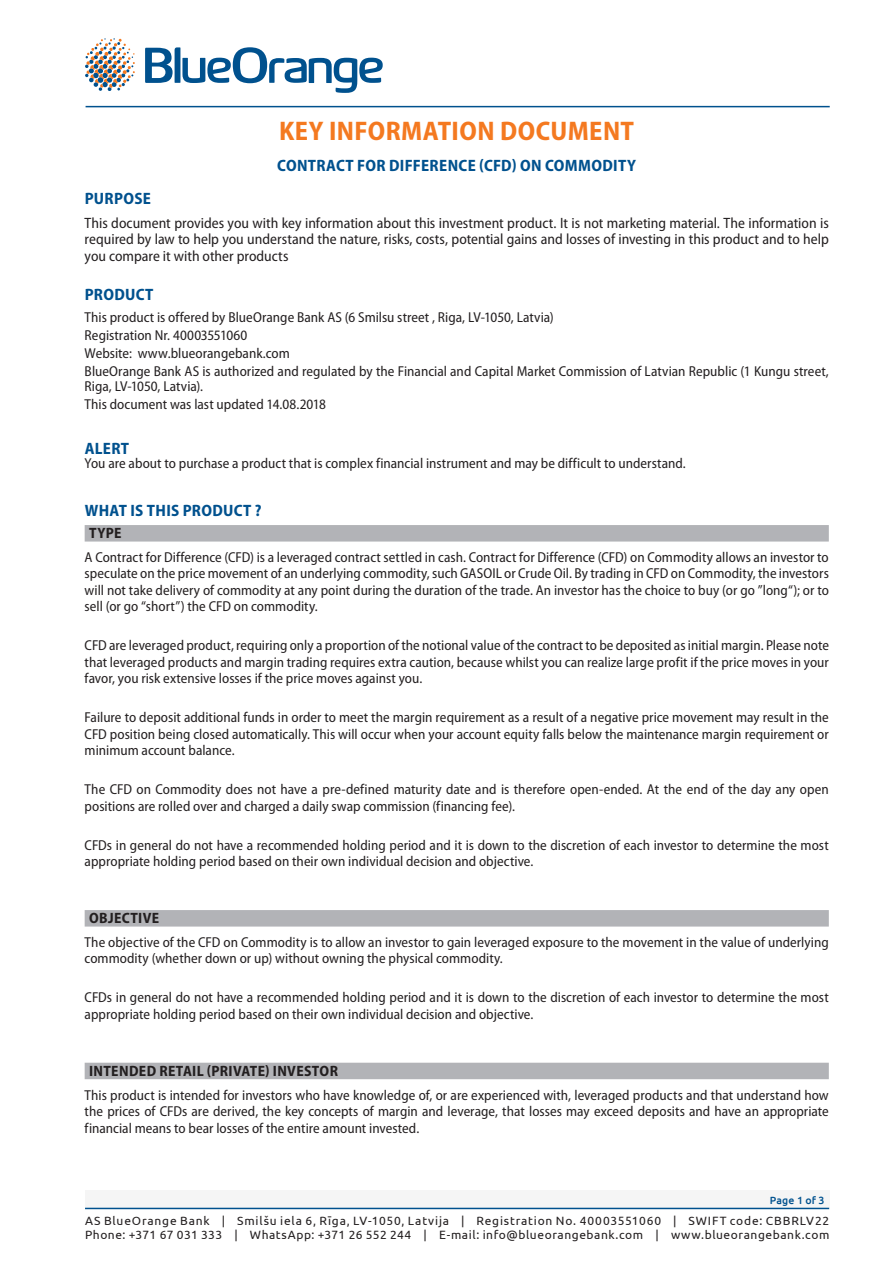
<style>
.page{position:relative;width:893px;height:1263px;background:#fff}
.page>*{position:absolute;margin:0;border:0;box-sizing:border-box;transform-origin:0 0}
.oranžais_vrksts{font:700 semi-condensed 27px "Myriad Pro";letter-spacing:.015em;color:#f47920}
.oranžais_vrksts-2{font:700 semi-condensed 16.5px "Myriad Pro";letter-spacing:.02em;color:#00518e}
.skaidrojumu_VR{font:700 semi-condensed 16.5px "Myriad Pro";letter-spacing:.02em;color:#00518e}
.pamattexts{font:700 semi-condensed 16.5px "Myriad Pro";letter-spacing:.02em;color:#00518e}
.pamattexts-2{font:semi-condensed 15px/16.5px "Myriad Pro";color:#231f20;text-align:justify}
.grafiku_vrksts{font:700 semi-condensed 15px "Myriad Pro";letter-spacing:.025em;color:#231f20}
.pamattexts-3{font:semi-condensed 14.4px/16.5px "Myriad Pro";color:#231f20}
.t1{font:12px/14.1px "Ubuntu";letter-spacing:.06em;color:#231f20}
.t2{font:500 10.5px "Ubuntu";letter-spacing:.02em;color:#00518e}
</style>
<div class="page">
<div style="left:85px;top:1191px;width:744px;height:17px;background:#f5f5f5"></div>
<hr style="left:85px;top:1208px;width:744px;height:1px;background:#00518e">
<svg style="left:145px;top:47px;width:238px;height:46px"></svg>
<svg style="left:85px;top:38px;width:50px;height:53px"></svg>
<hr style="left:86px;top:106px;width:744px;height:1px;background:#00518e">
<div style="left:85px;top:525px;width:744px;height:16px;background:#b2b3b7"></div>
<div style="left:85px;top:910px;width:744px;height:16px;background:#b2b3b7"></div>
<div style="left:85px;top:1063px;width:744px;height:16px;background:#b2b3b7"></div>
<p class="oranžais_vrksts" style="left:279px;top:114px;width:357px">KEY INFORMATION DOCUMENT</p>
<p class="oranžais_vrksts-2" style="left:277px;top:155px;width:360px">CONTRACT FOR DIFFERENCE (CFD) ON COMMODITY</p>
<p class="skaidrojumu_VR" style="left:85px;top:188px;width:68px">PURPOSE</p>
<p class="pamattexts-2" style="left:85px;top:214px;width:746px">This document provides you with key information about this investment product. It is not marketing material. The information is required by law to help you understand the nature, risks, costs, potential gains and losses of investing in this product and to help you compare it with other products</p>
<p class="skaidrojumu_VR" style="left:85px;top:284px;width:70px">PRODUCT</p>
<p class="pamattexts-3" style="left:85px;top:309px;width:471px">This product is offered by BlueOrange Bank AS (6 Smilsu street , Riga, LV-1050, Latvia)</p>
<p class="pamattexts-3" style="left:85px;top:327px;width:164px">Registration Nr. 40003551060</p>
<p class="pamattexts-3" style="left:85px;top:345px;width:207px">Website: www.blueorangebank.com</p>
<p class="pamattexts-3" style="left:85px;top:364px;width:746px;line-height:15px">BlueOrange Bank AS is authorized and regulated by the Financial and Capital Market Commission of Latvian Republic (1 Kungu street,<br>Riga, LV-1050, Latvia).</p>
<p class="pamattexts-3" style="left:85px;top:396px;width:243px">This document was last updated 14.08.2018</p>
<p class="pamattexts" style="left:85px;top:438px;width:46px">ALERT</p>
<p class="pamattexts-3" style="left:85px;top:454px;width:603px">You are about to purchase a product that is complex financial instrument and may be difficult to understand.</p>
<p class="skaidrojumu_VR" style="left:85px;top:500px;width:178px">WHAT IS THIS PRODUCT ?</p>
<p class="grafiku_vrksts" style="left:89px;top:523px;width:34px">TYPE</p>
<p class="pamattexts-3" style="left:85px;top:549px;width:746px;text-align:justify">A Contract for Difference (CFD) is a leveraged contract settled in cash. Contract for Difference (CFD) on Commodity allows an investor to speculate on the price movement of an underlying commodity, such GASOIL or Crude Oil. By trading in CFD on Commodity, the investors will not take delivery of commodity at any point during the duration of the trade. An investor has the choice to buy (or go ”long“); or to sell (or go “short”) the CFD on commodity.</p>
<p class="pamattexts-3" style="left:85px;top:637px;width:746px;text-align:justify">CFD are leveraged product, requiring only a proportion of the notional value of the contract to be deposited as initial margin. Please note that leveraged products and margin trading requires extra caution, because whilst you can realize large profit if the price moves in your favor, you risk extensive losses if the price moves against you.</p>
<p class="pamattexts-3" style="left:85px;top:709px;width:746px;text-align:justify">Failure to deposit additional funds in order to meet the margin requirement as a result of a negative price movement may result in the CFD position being closed automatically. This will occur when your account equity falls below the maintenance margin requirement or minimum account balance.</p>
<p class="pamattexts-3" style="left:85px;top:781px;width:746px">The CFD on Commodity does not have a pre-defined maturity date and is therefore open-ended. At the end of the day any open positions are rolled over and charged a daily swap commission (financing fee).</p>
<p class="pamattexts-3" style="left:85px;top:836px;width:746px">CFDs in general do not have a recommended holding period and it is down to the discretion of each investor to determine the most appropriate holding period based on their own individual decision and objective.</p>
<p class="grafiku_vrksts" style="left:89px;top:908px;width:72px">OBJECTIVE</p>
<p class="pamattexts-3" style="left:85px;top:934px;width:746px">The objective of the CFD on Commodity is to allow an investor to gain leveraged exposure to the movement in the value of underlying commodity (whether down or up) without owning the physical commodity.</p>
<p class="pamattexts-3" style="left:85px;top:989px;width:746px">CFDs in general do not have a recommended holding period and it is down to the discretion of each investor to determine the most appropriate holding period based on their own individual decision and objective.</p>
<p class="grafiku_vrksts" style="left:89px;top:1061px;width:250px">INTENDED RETAIL (PRIVATE) INVESTOR</p>
<p class="pamattexts-3" style="left:85px;top:1086px;width:746px;text-align:justify">This product is intended for investors who have knowledge of, or are experienced with, leveraged products and that understand how the prices of CFDs are derived, the key concepts of margin and leverage, that losses may exceed deposits and have an appropriate financial means to bear losses of the entire amount invested.</p>
<p class="t2" style="left:770px;top:1193px;width:56px">Page 1 of 3</p>
<p class="t1" style="left:85px;top:1213px;width:746px">AS BlueOrange Bank | Smilšu iela 6, Rīga, LV-1050, Latvija | Registration No. 40003551060 | SWIFT code: CBBRLV22<br>Phone: +371 67 031 333 | WhatsApp: +371 26 552 244 | E-mail: info@blueorangebank.com | www.blueorangebank.com</p>
</div>
